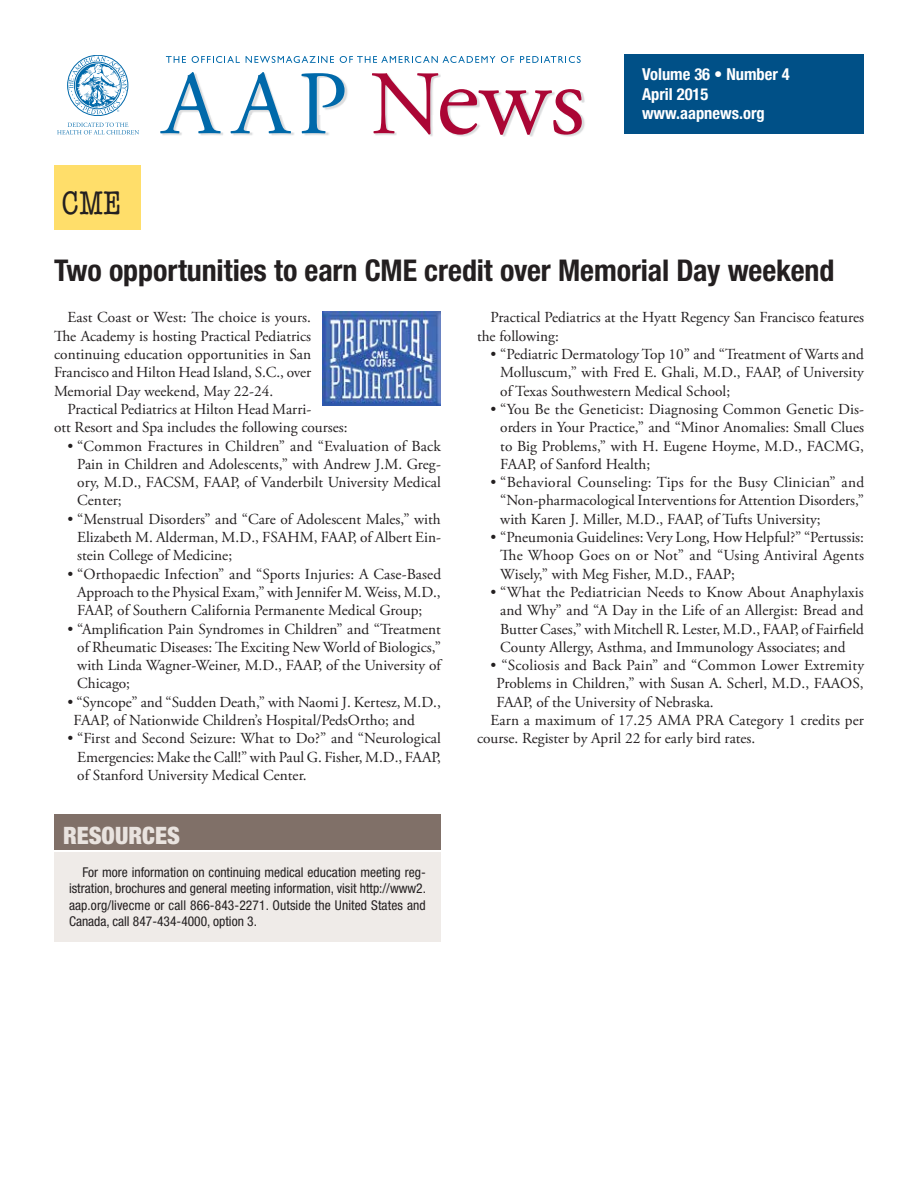
<style>
.page{position:relative;width:918px;height:1188px;background:#fff}
.page>*{position:absolute;margin:0;border:0;box-sizing:border-box;transform-origin:0 0}
.t1{font:condensed 33px "American Typewriter Std";color:#231f20}
.t2{font:700 condensed 30px "Helvetica Neue LT Std";letter-spacing:-.005em;color:#231f20}
.t3{font:900 condensed 24px "Helvetica Neue LT Std";color:#e9e3df}
.t4{font:700 condensed 16.5px/19.5px "Helvetica Neue LT Std";color:#fff}
.t5{font:15.3px/18.3px "Adobe Garamond Pro";color:#231f20;text-align:justify}
.t6{font:condensed 13.5px/16.5px "Helvetica Neue LT Std";letter-spacing:.005em;color:#231f20;text-align:justify}
</style>
<div class="page">
<img style="left:160px;top:56px;width:425px;height:81px">
<svg style="left:160px;top:72px;width:61px;height:61px"></svg>
<svg style="left:230px;top:72px;width:61px;height:61px"></svg>
<svg style="left:301px;top:73px;width:44px;height:60px"></svg>
<svg style="left:372px;top:73px;width:210px;height:62px"></svg>
<svg style="left:166px;top:56px;width:20px;height:7px"></svg>
<svg style="left:192px;top:56px;width:48px;height:7px"></svg>
<svg style="left:246px;top:56px;width:88px;height:7px"></svg>
<svg style="left:340px;top:56px;width:174px;height:7px"></svg>
<svg style="left:520px;top:56px;width:61px;height:7px"></svg>
<svg style="left:57px;top:123px;width:82px;height:11px"></svg>
<svg style="left:67px;top:55px;width:61px;height:61px"></svg>
<div style="left:624px;top:54px;width:240px;height:80px;background:#005087"></div>
<div style="left:54px;top:166px;width:87px;height:64px;background:#ffde6a"></div>
<img style="left:323px;top:311px;width:118px;height:94px">
<div style="left:54px;top:814px;width:387px;height:36px;background:#807068"></div>
<div style="left:54px;top:852px;width:387px;height:89px;background:#efebe8"></div>
<h1 class="t1" style="left:61px;top:185px;width:62px">CME</h1>
<p class="t4" style="left:642px;top:64px;width:149px">Volume 36 • Number 4<br>April 2015 www.aapnews.org</p>
<h2 class="t2" style="left:54px;top:252px;width:782px">Two opportunities to earn CME credit over Memorial Day weekend</h2>
<p class="t5" style="left:54px;top:309px;width:259px;text-indent:13px">East Coast or West: The choice is yours.<br>The Academy is hosting Practical Pediatrics continuing education opportunities in San Francisco and Hilton Head Island, S.C., over Memorial Day weekend, May 22-24.</p>
<p class="t5" style="left:54px;top:401px;width:295px;text-indent:14px">Practical Pediatrics at Hilton Head Marri-<br>ott Resort and Spa includes the following courses:</p>
<p class="t5" style="left:77px;top:437px;width:365px;text-indent:-10px">• “Common Fractures in Children” and “Evaluation of Back Pain in Children and Adolescents,” with Andrew J.M. Greg&shy;ory, M.D., FACSM, FAAP, of Vanderbilt University Medical Center;</p>
<p class="t5" style="left:77px;top:510px;width:365px;text-indent:-10px">• “Menstrual Disorders” and “Care of Adolescent Males,” with Elizabeth M. Alderman, M.D., FSAHM, FAAP, of Albert Ein&shy;stein College of Medicine;</p>
<p class="t5" style="left:77px;top:565px;width:365px;text-indent:-10px">• “Orthopaedic Infection” and “Sports Injuries: A Case-Based Approach to the Physical Exam,” with Jennifer M. Weiss, M.D., FAAP, of Southern California Permanente Medical Group;</p>
<p class="t5" style="left:77px;top:620px;width:365px;text-indent:-10px">• “Amplification Pain Syndromes in Children” and “Treatment of Rheumatic Diseases: The Exciting New World of Biologics,” with Linda Wagner-Weiner, M.D., FAAP, of the University of Chicago;</p>
<p class="t5" style="left:73px;top:693px;width:369px;text-indent:-6px">• “Syncope” and “Sudden Death,” with Naomi J. Kertesz, M.D.,<br>FAAP, of Nationwide Children’s Hospital/PedsOrtho; and</p>
<p class="t5" style="left:77px;top:730px;width:365px;text-indent:-10px">• “First and Second Seizure: What to Do?” and “Neurological Emergencies: Make the Call!” with Paul G. Fisher, M.D., FAAP, of Stanford University Medical Center.</p>
<p class="t5" style="left:477px;top:309px;width:389px;text-indent:13px">Practical Pediatrics at the Hyatt Regency San Francisco features the following:</p>
<p class="t5" style="left:500px;top:346px;width:365px;text-indent:-10px">• “Pediatric Dermatology Top 10” and “Treatment of Warts and Molluscum,” with Fred E. Ghali, M.D., FAAP, of University of Texas Southwestern Medical School;</p>
<p class="t5" style="left:500px;top:401px;width:365px;text-indent:-10px">• “You Be the Geneticist: Diagnosing Common Genetic Dis&shy;orders in Your Practice,” and “Minor Anomalies: Small Clues to Big Problems,” with H. Eugene Hoyme, M.D., FACMG, FAAP, of Sanford Health;</p>
<p class="t5" style="left:500px;top:474px;width:365px;text-indent:-10px">• “Behavioral Counseling: Tips for the Busy Clinician” and “Non-pharmacological Interventions for Attention Disorders,” with Karen J. Miller, M.D., FAAP, of Tufts University;</p>
<p class="t5" style="left:500px;top:529px;width:365px;text-indent:-10px">• “Pneumonia Guidelines: Very Long, How Helpful?” “Pertussis:<br>The Whoop Goes on or Not” and “Using Antiviral Agents Wisely,” with Meg Fisher, M.D., FAAP;</p>
<p class="t5" style="left:500px;top:584px;width:365px;text-indent:-10px">• “What the Pediatrician Needs to Know About Anaphylaxis and Why” and “A Day in the Life of an Allergist: Bread and Butter Cases,” with Mitchell R. Lester, M.D., FAAP, of Fairfield County Allergy, Asthma, and Immunology Associates; and</p>
<p class="t5" style="left:490px;top:657px;width:375px">• “Scoliosis and Back Pain” and “Common Lower Extremity</p>
<p class="t5" style="left:496px;top:675px;width:369px">Problems in Children,” with Susan A. Scherl, M.D., FAAOS,</p>
<p class="t5" style="left:496px;top:693px;width:219px">FAAP, of the University of Nebraska.</p>
<p class="t5" style="left:490px;top:712px;width:375px">Earn a maximum of 17.25 AMA PRA Category 1 credits per</p>
<p class="t5" style="left:477px;top:730px;width:280px">course. Register by April 22 for early bird rates.</p>
<h3 class="t3" style="left:63px;top:820px;width:118px">RESOURCES</h3>
<p class="t6" style="left:69px;top:864px;width:359px;text-indent:14px">For more information on continuing medical education meeting reg&shy;istration, brochures and general meeting information, visit http://www2. aap.org/livecme or call 866-843-2271. Outside the United States and Canada, call 847-434-4000, option 3.</p>
</div>
